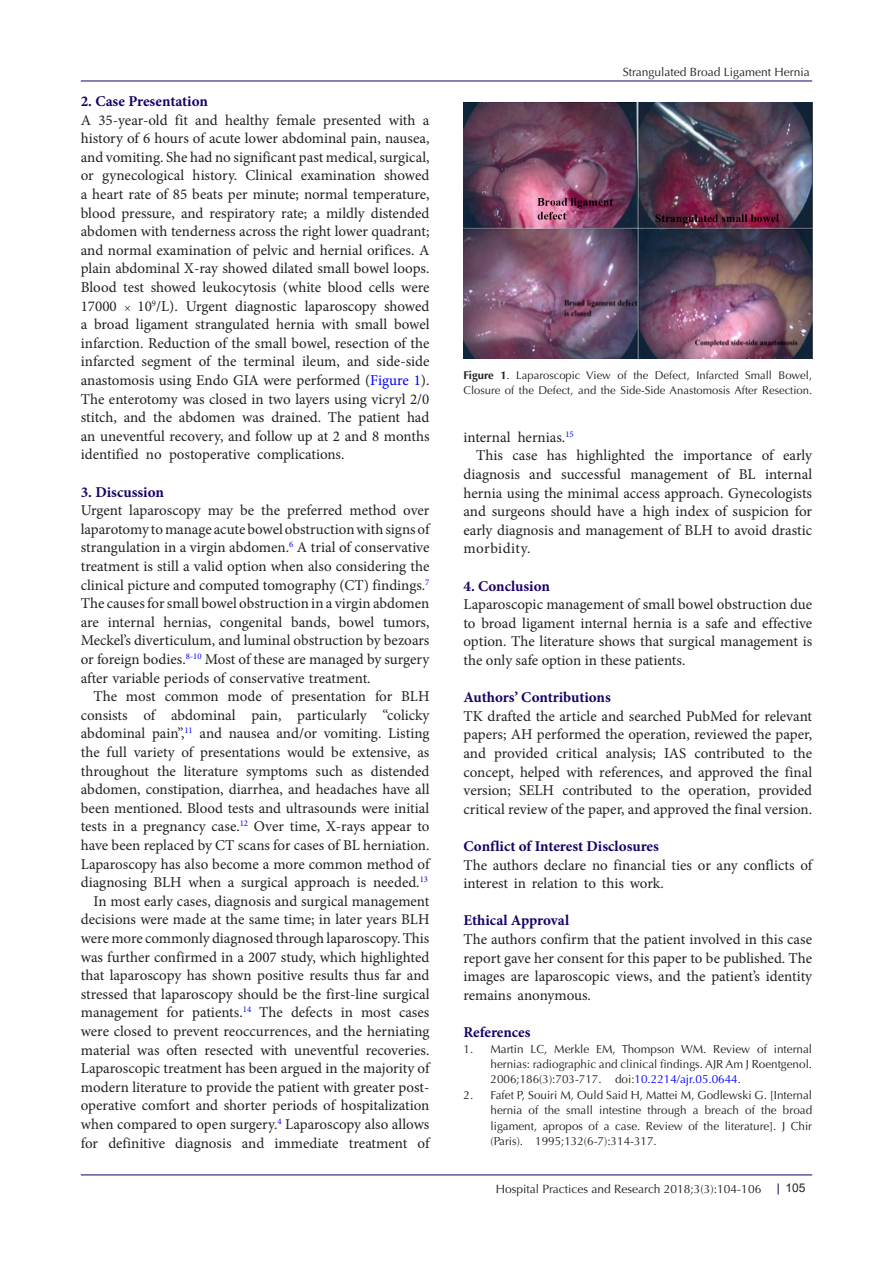
<style>
.page{position:relative;width:893px;height:1263px;background:#fff}
.page>*{position:absolute;margin:0;border:0;box-sizing:border-box;transform-origin:0 0}
.t1{font:15px/18.6px "Minion Pro";color:#231f20;text-align:justify}
.t2{font:700 15px "Minion Pro";color:#190066}
.t3{font:12px "Optima LT Std";color:#231f20}
.t4{font:12px "Arial";color:#231f20}
.t5{font:11.7px/15.5px "Optima LT Std";color:#231f20;text-align:justify}
.t6{font:11.25px/15px "Optima LT Std";color:#231f20}
.s1{font-family:"Adobe Arabic"}
.s2{color:#00f}
.s3{font-weight:700}
</style>
<div class="page">
<hr style="left:81px;top:81px;width:731px;height:1px;background:#190066">
<hr style="left:81px;top:1175px;width:731px;height:1px;background:#190066">
<img style="left:463px;top:102px;width:349px;height:256px">
<p class="t2" style="left:81px;top:91px;width:129px">2. Case Presentation</p>
<p class="t1" style="left:81px;top:111px;width:350px">A 35-year-old fit and healthy female presented with a history of 6 hours of acute lower abdominal pain, nausea, and vomiting. She had no significant past medical, surgical, or gynecological history. Clinical examination showed a heart rate of 85 beats per minute; normal temperature, blood pressure, and respiratory rate; a mildly distended abdomen with tenderness across the right lower quadrant; and normal examination of pelvic and hernial orifices. A plain abdominal X-ray showed dilated small bowel loops.<br>Blood test showed leukocytosis (white blood cells were 17000 <span class="s1">×</span> 10<sup>9</sup>/L). Urgent diagnostic laparoscopy showed a broad ligament strangulated hernia with small bowel infarction. Reduction of the small bowel, resection of the infarcted segment of the terminal ileum, and side-side anastomosis using Endo GIA were performed (<span class="s2">Figure 1</span>).<br>The enterotomy was closed in two layers using vicryl 2/0 stitch, and the abdomen was drained. The patient had an uneventful recovery, and follow up at 2 and 8 months identified no postoperative complications.</p>
<p class="t2" style="left:81px;top:481px;width:85px">3. Discussion</p>
<p class="t1" style="left:81px;top:501px;width:350px">Urgent laparoscopy may be the preferred method over laparotomy to manage acute bowel obstruction with signs of strangulation in a virgin abdomen.<sup>6</sup> A trial of conservative treatment is still a valid option when also considering the clinical picture and computed tomography (CT) findings.<sup>7<br></sup>The causes for small bowel obstruction in a virgin abdomen are internal hernias, congenital bands, bowel tumors, Meckel’s diverticulum, and luminal obstruction by bezoars or foreign bodies.<sup>8</sup><sup>-</sup><sup>10</sup> Most of these are managed by surgery after variable periods of conservative treatment.</p>
<p class="t1" style="left:81px;top:687px;width:350px;text-indent:13px">The most common mode of presentation for BLH consists of abdominal pain, particularly “colicky abdominal pain”,<sup>11</sup> and nausea and/or vomiting. Listing the full variety of presentations would be extensive, as throughout the literature symptoms such as distended abdomen, constipation, diarrhea, and headaches have all been mentioned. Blood tests and ultrasounds were initial tests in a pregnancy case.<sup>12</sup> Over time, X-rays appear to have been replaced by CT scans for cases of BL herniation.<br>Laparoscopy has also become a more common method of diagnosing BLH when a surgical approach is needed.<sup>13</sup></p>
<p class="t1" style="left:81px;top:892px;width:350px;text-indent:13px">In most early cases, diagnosis and surgical management decisions were made at the same time; in later years BLH were more commonly diagnosed through laparoscopy. This was further confirmed in a 2007 study, which highlighted that laparoscopy has shown positive results thus far and stressed that laparoscopy should be the first-line surgical management for patients.<sup>14</sup> The defects in most cases were closed to prevent reoccurrences, and the herniating material was often resected with uneventful recoveries.<br>Laparoscopic treatment has been argued in the majority of modern literature to provide the patient with greater post&shy;operative comfort and shorter periods of hospitalization when compared to open surgery.<sup>4</sup> Laparoscopy also allows for definitive diagnosis and immediate treatment of</p>
<p class="t3" style="left:623px;top:64px;width:189px">Strangulated Broad Ligament Hernia</p>
<p class="t6" style="left:463px;top:368px;width:350px"><span class="s3">Figure 1</span>. Laparoscopic View of the Defect, Infarcted Small Bowel,<br>Closure of the Defect, and the Side-Side Anastomosis After Resection.</p>
<p class="t1" style="left:463px;top:428px;width:112px">internal hernias.<sup>15</sup></p>
<p class="t1" style="left:463px;top:446px;width:350px;text-indent:13px">This case has highlighted the importance of early diagnosis and successful management of BL internal hernia using the minimal access approach. Gynecologists and surgeons should have a high index of suspicion for early diagnosis and management of BLH to avoid drastic morbidity.</p>
<p class="t2" style="left:463px;top:575px;width:88px">4. Conclusion</p>
<p class="t1" style="left:463px;top:595px;width:350px">Laparoscopic management of small bowel obstruction due to broad ligament internal hernia is a safe and effective option. The literature shows that surgical management is the only safe option in these patients.</p>
<p class="t2" style="left:463px;top:687px;width:149px">Authors’ Contributions</p>
<p class="t1" style="left:463px;top:707px;width:350px">TK drafted the article and searched PubMed for relevant papers; AH performed the operation, reviewed the paper, and provided critical analysis; IAS contributed to the concept, helped with references, and approved the final version; SELH contributed to the operation, provided critical review of the paper, and approved the final version.</p>
<p class="t2" style="left:463px;top:836px;width:197px">Conflict of Interest Disclosures</p>
<p class="t1" style="left:463px;top:856px;width:350px">The authors declare no financial ties or any conflicts of interest in relation to this work.</p>
<p class="t2" style="left:463px;top:910px;width:107px">Ethical Approval</p>
<p class="t1" style="left:463px;top:930px;width:350px">The authors confirm that the patient involved in this case report gave her consent for this paper to be published. The images are laparoscopic views, and the patient’s identity remains anonymous.</p>
<p class="t2" style="left:463px;top:1022px;width:69px">References</p>
<p class="t5" style="left:490px;top:1041px;width:323px;text-indent:-27px">1. Martin LC, Merkle EM, Thompson WM. Review of internal hernias: radiographic and clinical findings. AJR Am J Roentgenol.<br>2006;186(3):703-717. doi:<span class="s2">10.2214/ajr.05.0644</span>.</p>
<p class="t5" style="left:490px;top:1087px;width:323px;text-indent:-27px">2. Fafet P, Souiri M, Ould Said H, Mattei M, Godlewski G. [Internal hernia of the small intestine through a breach of the broad ligament, apropos of a case. Review of the literature]. J Chir (Paris). 1995;132(6-7):314-317.</p>
<p class="t3" style="left:496px;top:1182px;width:267px">Hospital Practices and Research 2018;3(3):104-106</p>
<p class="t4" style="left:785px;top:1180px;width:22px">105</p>
</div>
